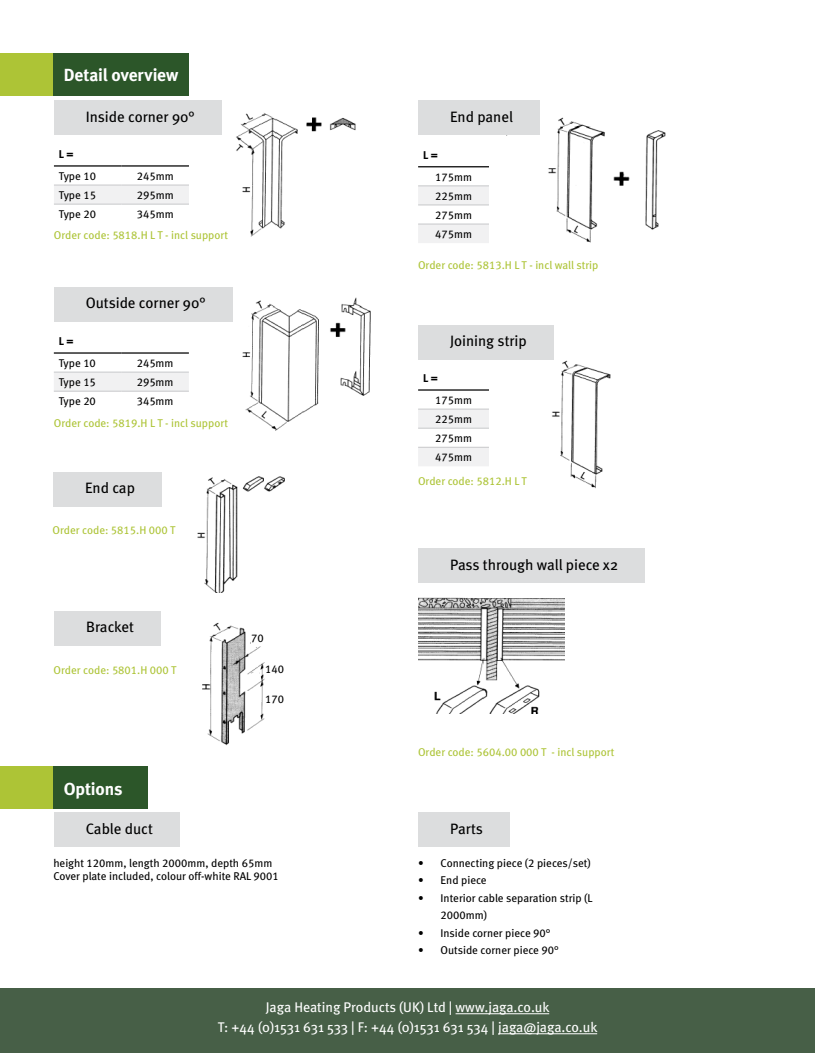
<style>
.page{position:relative;width:815px;height:1053px;background:#fff}
.page>*{position:absolute;margin:0;border:0;box-sizing:border-box;transform-origin:0 0}
.t1{font:17.5px "Meta Bold LF";letter-spacing:-.005em;color:#fff}
.t2{font:15px "Meta";color:#000}
.t3{font:14px/20px "Meta";color:#fff;text-align:center}
.t4{font:11.25px/19.1px "Meta Book LF";color:#000;text-align:justify}
.t5{font:11.25px "Meta Book LF";color:#adc437}
.t6{font:11.25px "Meta Bold LF";color:#000}
</style>
<div class="page">
<div style="left:0;top:987px;width:815px;height:65px;background:#475f47"></div>
<hr style="left:456px;top:1013px;width:93px;height:1px;background:#fff">
<hr style="left:498px;top:1033px;width:99px;height:1px;background:#fff">
<div style="left:0;top:53px;width:53px;height:43px;background:#adc436"></div>
<div style="left:53px;top:53px;width:136px;height:43px;background:#2c5629"></div>
<img style="left:418px;top:597px;width:146px;height:116px">
<div style="left:418px;top:548px;width:227px;height:35px;background:#dcddde"></div>
<img style="left:197px;top:476px;width:88px;height:117px">
<div style="left:53px;top:472px;width:109px;height:35px;background:#dcddde"></div>
<img style="left:160px;top:612px;width:105px;height:134px">
<div style="left:249px;top:696px;width:10px;height:14px;background:#fff"></div>
<svg style="left:251px;top:637px;width:10px;height:14px"></svg>
<svg style="left:251px;top:669px;width:9px;height:18px"></svg>
<div style="left:54px;top:611px;width:106px;height:34px;background:#dcddde"></div>
<img style="left:539px;top:118px;width:127px;height:125px">
<div style="left:600px;top:195px;width:35px;height:49px;background:#fff"></div>
<div style="left:418px;top:101px;width:121px;height:34px;background:#dcddde"></div>
<svg style="left:418px;top:187px;width:71px;height:56px"></svg>
<hr style="left:418px;top:166px;width:71px;height:1px;background:#000">
<hr style="left:418px;top:186px;width:71px;height:1px;background:#c7c8ca">
<hr style="left:418px;top:205px;width:71px;height:1px;background:#c7c8ca">
<hr style="left:418px;top:224px;width:71px;height:1px;background:#c7c8ca">
<img style="left:221px;top:103px;width:135px;height:134px">
<div style="left:289px;top:197px;width:62px;height:47px;background:#fff"></div>
<div style="left:54px;top:101px;width:167px;height:34px;background:#dcddde"></div>
<div style="left:54px;top:186px;width:135px;height:18px;background:#f1f1f2"></div>
<hr style="left:54px;top:165px;width:67px;height:1px;background:#000">
<hr style="left:121px;top:165px;width:68px;height:1px;background:#000">
<hr style="left:54px;top:185px;width:67px;height:1px;background:#c7c8ca">
<hr style="left:121px;top:185px;width:68px;height:1px;background:#c7c8ca">
<hr style="left:54px;top:204px;width:67px;height:1px;background:#c7c8ca">
<hr style="left:121px;top:204px;width:68px;height:1px;background:#c7c8ca">
<img style="left:520px;top:358px;width:91px;height:131px">
<div style="left:606px;top:444px;width:39px;height:43px;background:#fff"></div>
<div style="left:418px;top:325px;width:135px;height:34px;background:#dcddde"></div>
<svg style="left:418px;top:410px;width:71px;height:56px"></svg>
<hr style="left:418px;top:389px;width:71px;height:1px;background:#000">
<hr style="left:418px;top:409px;width:71px;height:1px;background:#c7c8ca">
<hr style="left:418px;top:428px;width:71px;height:1px;background:#c7c8ca">
<hr style="left:418px;top:447px;width:71px;height:1px;background:#c7c8ca">
<div style="left:54px;top:287px;width:178px;height:34px;background:#dcddde"></div>
<div style="left:54px;top:373px;width:135px;height:18px;background:#f1f1f2"></div>
<hr style="left:54px;top:352px;width:67px;height:1px;background:#000">
<hr style="left:121px;top:352px;width:68px;height:1px;background:#000">
<hr style="left:54px;top:372px;width:67px;height:1px;background:#c7c8ca">
<hr style="left:121px;top:372px;width:68px;height:1px;background:#c7c8ca">
<hr style="left:54px;top:391px;width:67px;height:1px;background:#c7c8ca">
<hr style="left:121px;top:391px;width:68px;height:1px;background:#c7c8ca">
<img style="left:242px;top:298px;width:129px;height:133px">
<div style="left:324px;top:398px;width:62px;height:35px;background:#fff"></div>
<div style="left:0;top:766px;width:53px;height:43px;background:#adc436"></div>
<div style="left:53px;top:766px;width:95px;height:43px;background:#2c5629"></div>
<div style="left:54px;top:812px;width:125px;height:35px;background:#dcddde"></div>
<div style="left:418px;top:812px;width:91px;height:35px;background:#dcddde"></div>
<h1 class="t1" style="left:64px;top:65px;width:116px">Detail overview</h1>
<h2 class="t2" style="left:86px;top:107px;width:110px">Inside corner 90°</h2>
<p class="t6" style="left:59px;top:148px;width:16px">L =</p>
<p class="t4" style="left:59px;top:166px;width:39px">Type 10</p>
<p class="t4" style="left:137px;top:166px;width:38px">245mm</p>
<p class="t4" style="left:59px;top:185px;width:39px">Type 15</p>
<p class="t4" style="left:137px;top:185px;width:38px">295mm</p>
<p class="t4" style="left:59px;top:204px;width:39px">Type 20</p>
<p class="t4" style="left:137px;top:204px;width:38px">345mm</p>
<p class="t5" style="left:54px;top:228px;width:176px">Order code: 5818.H L T - incl support</p>
<h2 class="t2" style="left:86px;top:293px;width:121px">Outside corner 90°</h2>
<p class="t6" style="left:59px;top:335px;width:16px">L =</p>
<p class="t4" style="left:59px;top:353px;width:39px">Type 10</p>
<p class="t4" style="left:137px;top:353px;width:38px">245mm</p>
<p class="t4" style="left:59px;top:372px;width:39px">Type 15</p>
<p class="t4" style="left:137px;top:372px;width:38px">295mm</p>
<p class="t4" style="left:59px;top:391px;width:39px">Type 20</p>
<p class="t4" style="left:137px;top:391px;width:38px">345mm</p>
<p class="t5" style="left:54px;top:416px;width:176px">Order code: 5819.H L T - incl support</p>
<h2 class="t2" style="left:85px;top:478px;width:51px">End cap</h2>
<p class="t5" style="left:53px;top:523px;width:124px">Order code: 5815.H 000 T</p>
<h2 class="t2" style="left:86px;top:617px;width:49px">Bracket</h2>
<p class="t5" style="left:54px;top:663px;width:124px">Order code: 5801.H 000 T</p>
<h1 class="t1" style="left:64px;top:778px;width:60px">Options</h1>
<p class="t4" style="left:251px;top:628px;width:14px">70</p>
<p class="t4" style="left:265px;top:658px;width:20px">140</p>
<p class="t4" style="left:265px;top:689px;width:20px">170</p>
<h2 class="t2" style="left:450px;top:107px;width:65px">End panel</h2>
<p class="t6" style="left:423px;top:149px;width:16px">L =</p>
<p class="t4" style="left:435px;top:167px;width:38px">175mm 225mm 275mm 475mm</p>
<p class="t5" style="left:418px;top:258px;width:182px">Order code: 5813.H L T - incl wall strip</p>
<h2 class="t2" style="left:450px;top:331px;width:78px">Joining strip</h2>
<p class="t6" style="left:423px;top:372px;width:16px">L =</p>
<p class="t4" style="left:435px;top:390px;width:38px">175mm 225mm 275mm 475mm</p>
<p class="t5" style="left:418px;top:474px;width:110px">Order code: 5812.H L T</p>
<h2 class="t2" style="left:450px;top:555px;width:170px">Pass through wall piece x2</h2>
<p class="t5" style="left:418px;top:745px;width:198px">Order code: 5604.00 000 T - incl support</p>
<h2 class="t2" style="left:86px;top:818px;width:69px">Cable duct</h2>
<h2 class="t2" style="left:450px;top:818px;width:34px">Parts</h2>
<p class="t4" style="left:418px;top:852px;width:174px">• Connecting piece (2 pieces/set)</p>
<p class="t4" style="left:418px;top:870px;width:70px">• End piece</p>
<p class="t4" style="left:441px;top:888px;width:154px;line-height:17.5px;text-indent:-22px">• Interior cable separation strip (L<br>2000mm)</p>
<p class="t4" style="left:418px;top:922px;width:134px">• Inside corner piece 90°</p>
<p class="t4" style="left:418px;top:940px;width:142px">• Outside corner piece 90°</p>
<p class="t4" style="left:53px;top:855px;width:227px;line-height:13.5px">height 120mm, length 2000mm, depth 65mm<br>Cover plate included, colour off-white RAL 9001</p>
<p class="t3" style="left:218px;top:996px;width:381px">Jaga Heating Products (UK) Ltd | www.jaga.co.uk<br>T: +44 (0)1531 631 533 | F: +44 (0)1531 631 534 | jaga@jaga.co.uk</p>
</div>
